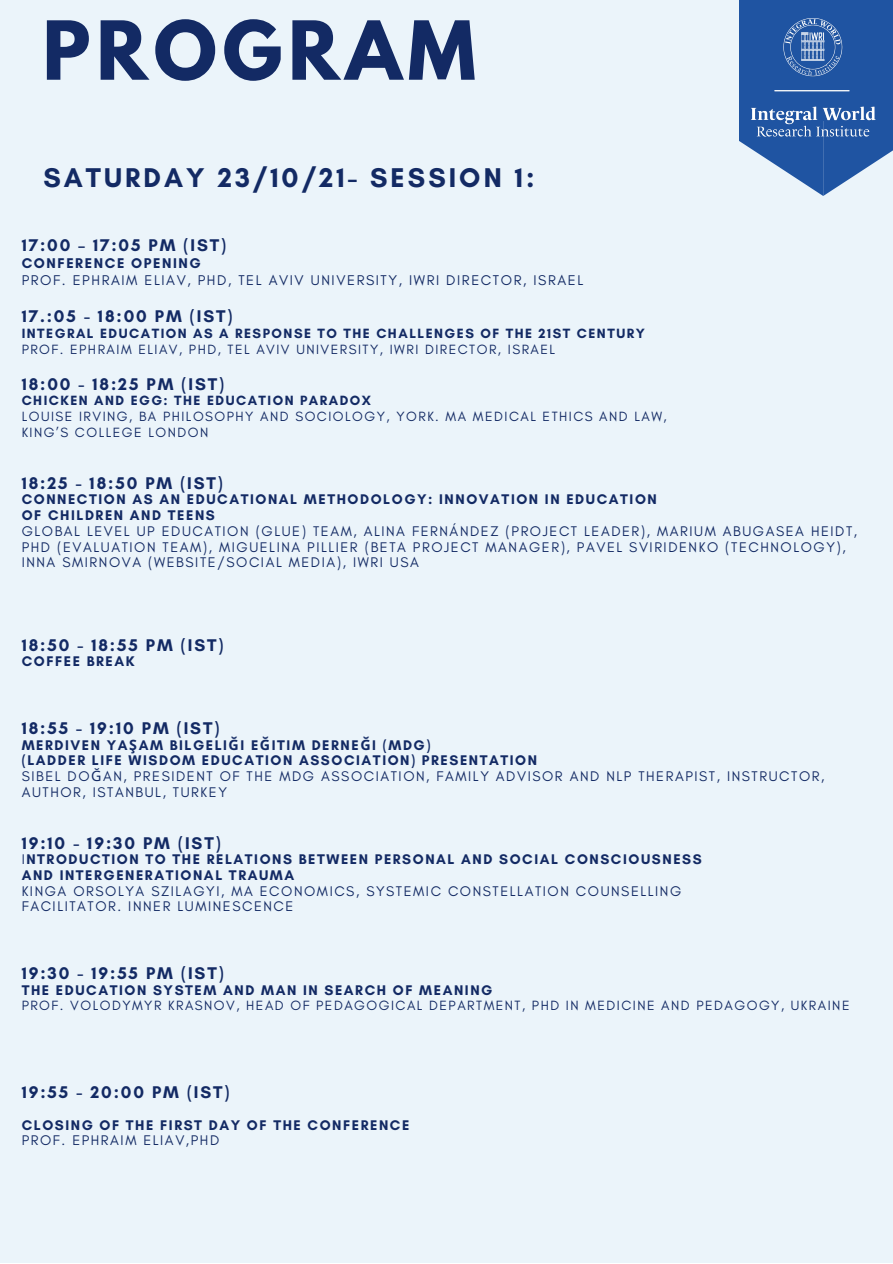
<style>
.page{position:relative;width:893px;height:1264px;background:#fff}
.page>*{position:absolute;margin:0;border:0;box-sizing:border-box;transform-origin:0 0}
.t1{font:700 72px "League Spartan";letter-spacing:.08em;color:#132a64}
.t2{font:700 27.6px "Glacial Indifference";letter-spacing:.11em;color:#132a64}
.t3{font:700 17.25px "Glacial Indifference";letter-spacing:.11em;color:#132a64}
.t4{font:14.4px "Glacial Indifference";letter-spacing:.11em;color:#132a64}
.t5{font:700 14.4px "Glacial Indifference";letter-spacing:.11em;color:#132a64}
.t6{font:14.25px/15.8px "Glacial Indifference";letter-spacing:.11em;color:#132a64}
.t7{font:700 14.25px/15.8px "Glacial Indifference";letter-spacing:.11em;color:#132a64}
.t8{font:13.65px/15.8px "Glacial Indifference";letter-spacing:.11em;color:#132a64}
.t9{font:700 13.65px "Glacial Indifference";letter-spacing:.11em;color:#132a64}
.s1{font-weight:700}
.s2{font-family:"Noto Sans";font-weight:700}
.s3{font-family:"Noto Sans"}
.s4{font-weight:400}
</style>
<div class="page">
<div style="left:0;top:0;width:892px;height:1262px;background:#ebf4fa"></div>
<div style="left:739px;top:0;width:153px;height:120px;background:#1f54a2"></div>
<svg style="left:739px;top:119px;width:153px;height:77px"></svg>
<img style="left:750px;top:18px;width:125px;height:122px">
<h1 class="t1" style="left:43px;top:15px;width:435px">PROGRAM</h1>
<h2 class="t2" style="left:43px;top:161px;width:492px">SATURDAY 23/10/21- SESSION 1:</h2>
<p class="t3" style="left:22px;top:235px;width:206px">17:00 – 17:05 PM (IST)</p>
<p class="t5" style="left:22px;top:254px;width:180px">CONFERENCE OPENING</p>
<p class="t4" style="left:22px;top:271px;width:563px">PROF. EPHRAIM ELIAV, PHD, TEL AVIV UNIVERSITY, IWRI DIRECTOR, ISRAEL</p>
<p class="t3" style="left:22px;top:306px;width:212px">17.:05 - 18:00 PM (IST)</p>
<p class="t9" style="left:22px;top:325px;width:624px">INTEGRAL EDUCATION AS A RESPONSE TO THE CHALLENGES OF THE 21ST CENTURY</p>
<p class="t8" style="left:22px;top:341px;width:535px">PROF. EPHRAIM ELIAV, PHD, TEL AVIV UNIVERSITY, IWRI DIRECTOR, ISRAEL</p>
<p class="t3" style="left:22px;top:373px;width:204px">18:00 - 18:25 PM (IST)</p>
<p class="t9" style="left:22px;top:392px;width:351px">CHICKEN AND EGG: THE EDUCATION PARADOX</p>
<p class="t8" style="left:22px;top:408px;width:646px">LOUISE IRVING, BA PHILOSOPHY AND SOCIOLOGY, YORK. MA MEDICAL ETHICS AND LAW,<br>KING’S COLLEGE LONDON</p>
<p class="t3" style="left:22px;top:472px;width:203px">18:25 - 18:50 PM (IST)</p>
<p class="t7" style="left:22px;top:491px;width:636px">CONNECTION AS AN EDUCATIONAL METHODOLOGY: INNOVATION IN EDUCATION<br>OF CHILDREN AND TEENS</p>
<p class="t6" style="left:22px;top:523px;width:837px">GLOBAL LEVEL UP EDUCATION (GLUE) TEAM, ALINA FERNÁNDEZ (PROJECT LEADER), MARIUM ABUGASEA HEIDT,<br>PHD (EVALUATION TEAM), MIGUELINA PILLIER (BETA PROJECT MANAGER), PAVEL SVIRIDENKO (TECHNOLOGY),<br>INNA SMIRNOVA (WEBSITE/SOCIAL MEDIA), IWRI USA</p>
<p class="t3" style="left:22px;top:634px;width:203px">18:50 - 18:55 PM (IST)</p>
<p class="t7" style="left:22px;top:653px;width:114px">COFFEE BREAK</p>
<p class="t3" style="left:22px;top:717px;width:199px">18:55 - 19:10 PM (IST)</p>
<p class="t6" style="left:22px;top:736px;width:804px"><span class="s1">MERDIVEN YA</span><span class="s2">Ş</span><span class="s1">AM BILGELI</span><span class="s2">Ğ</span><span class="s1">I E</span><span class="s2">Ğ</span><span class="s1">ITIM DERNE</span><span class="s2">Ğ</span><span class="s1">I (MDG)<br>(LADDER LIFE WISDOM EDUCATION ASSOCIATION) PRESENTATION<br></span>SIBEL DO<span class="s3">Ğ</span>AN, PRESIDENT OF THE MDG ASSOCIATION, FAMILY ADVISOR AND NLP THERAPIST, INSTRUCTOR, AUTHOR, ISTANBUL, TURKEY</p>
<p class="t3" style="left:22px;top:832px;width:200px">19:10 - 19:30 PM (IST)</p>
<p class="t7" style="left:22px;top:851px;width:681px"><span class="s4">I</span>NTRODUCTION TO THE RELATIONS BETWEEN PERSONAL AND SOCIAL CONSCIOUSNESS<br>AND INTERGENERATIONAL TRAUMA</p>
<p class="t6" style="left:22px;top:882px;width:661px">KINGA ORSOLYA SZILAGYI, MA ECONOMICS, SYSTEMIC CONSTELLATION COUNSELLING<br>FACILITATOR. INNER LUMINESCENCE</p>
<p class="t3" style="left:22px;top:962px;width:203px">19:30 - 19:55 PM (IST)</p>
<p class="t7" style="left:22px;top:981px;width:472px">THE EDUCATION SYSTEM AND MAN IN SEARCH OF MEANING</p>
<p class="t8" style="left:22px;top:997px;width:829px">PROF. VOLODYMYR KRASNOV, HEAD OF PEDAGOGICAL DEPARTMENT, PHD IN MEDICINE AND PEDAGOGY, UKRAINE</p>
<p class="t3" style="left:22px;top:1081px;width:209px">19:55 - 20:00 PM (IST)</p>
<p class="t7" style="left:22px;top:1116px;width:389px">CLOSING OF THE FIRST DAY OF THE CONFERENCE</p>
<p class="t6" style="left:22px;top:1132px;width:199px">PROF. EPHRAIM ELIAV,PHD</p>
</div>
